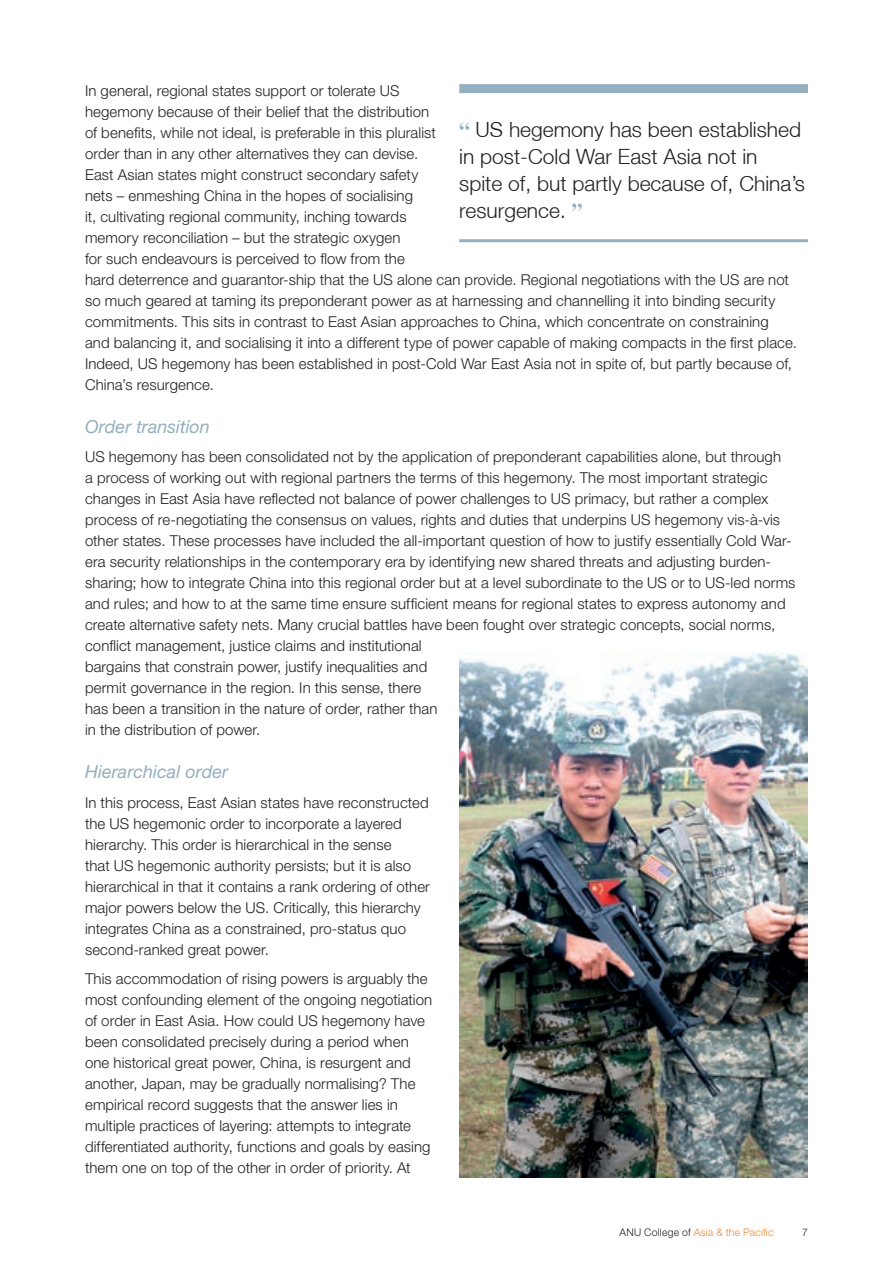
<style>
.page{position:relative;width:893px;height:1263px;background:#fff}
.page>*{position:absolute;margin:0;border:0;box-sizing:border-box;transform-origin:0 0}
.Pull_quote{font:300 21px/27px "Helvetica Neue LT";color:#231f20}
.t1{font:italic 18px "Helvetica Neue LT Std";letter-spacing:.005em;color:#94afbd}
.Body{font:300 15px/21px "Helvetica Neue LT Std";letter-spacing:.005em;color:#231f20}
.t2{font:300 10.5px "Helvetica Neue LT Std";letter-spacing:.02em;color:#ee8730}
.t3{font:300 10.5px "Helvetica Neue LT Std";color:#231f20}
.s1{font-family:"Times";font-weight:700;color:#94afbd}
.s2{color:#231f20}
</style>
<div class="page">
<div style="left:459px;top:84px;width:349px;height:9px;background:#94afbd"></div>
<hr style="left:459px;top:239px;width:349px;height:3px;background:#94afbd">
<img style="left:459px;top:653px;width:349px;height:524px">
<p class="Body" style="left:85px;top:80px;width:713px">In general, regional states support or tolerate US<br>hegemony because of their belief that the distribution<br>of benefits, while not ideal, is preferable in this pluralist<br>order than in any other alternatives they can devise.<br>East Asian states might construct secondary safety<br>nets – enmeshing China in the hopes of socialising<br>it, cultivating regional community, inching towards<br>memory reconciliation – but the strategic oxygen<br>for such endeavours is perceived to flow from the<br>hard deterrence and guarantor-ship that the US alone can provide. Regional negotiations with the US are not so much geared at taming its preponderant power as at harnessing and channelling it into binding security commitments. This sits in contrast to East Asian approaches to China, which concentrate on constraining and balancing it, and socialising it into a different type of power capable of making compacts in the first place.<br>Indeed, US hegemony has been established in post-Cold War East Asia not in spite of, but partly because of, China’s resurgence.</p>
<h3 class="t1" style="left:85px;top:415px;width:126px">Order transition</h3>
<p class="Body" style="left:85px;top:446px;width:712px">US hegemony has been consolidated not by the application of preponderant capabilities alone, but through<br>a process of working out with regional partners the terms of this hegemony. The most important strategic changes in East Asia have reflected not balance of power challenges to US primacy, but rather a complex process of re-negotiating the consensus on values, rights and duties that underpins US hegemony vis-à-vis other states. These processes have included the all-important question of how to justify essentially Cold War&shy;era security relationships in the contemporary era by identifying new shared threats and adjusting burden&shy;sharing; how to integrate China into this regional order but at a level subordinate to the US or to US-led norms and rules; and how to at the same time ensure sufficient means for regional states to express autonomy and create alternative safety nets. Many crucial battles have been fought over strategic concepts, social norms, conflict management, justice claims and institutional<br>bargains that constrain power, justify inequalities and<br>permit governance in the region. In this sense, there<br>has been a transition in the nature of order, rather than<br>in the distribution of power.</p>
<h3 class="t1" style="left:85px;top:761px;width:145px">Hierarchical order</h3>
<p class="Body" style="left:85px;top:791px;width:346px">In this process, East Asian states have reconstructed the US hegemonic order to incorporate a layered hierarchy. This order is hierarchical in the sense<br>that US hegemonic authority persists; but it is also hierarchical in that it contains a rank ordering of other major powers below the US. Critically, this hierarchy integrates China as a constrained, pro-status quo second-ranked great power.</p>
<p class="Body" style="left:85px;top:968px;width:349px">This accommodation of rising powers is arguably the most confounding element of the ongoing negotiation of order in East Asia. How could US hegemony have been consolidated precisely during a period when one historical great power, China, is resurgent and another, Japan, may be gradually normalising? The empirical record suggests that the answer lies in multiple practices of layering: attempts to integrate differentiated authority, functions and goals by easing them one on top of the other in order of priority. At</p>
<p class="Pull_quote" style="left:459px;top:116px;width:347px"><span class="s1">“</span> US hegemony has been established in post-Cold War East Asia not in spite of, but partly because of, China’s resurgence. <span class="s1">”</span></p>
<p class="t2" style="left:620px;top:1225px;width:155px"><span class="s2">ANU College of</span> Asia &amp; the Pacific</p>
<p class="t3" style="left:802px;top:1225px;width:7px">7</p>
</div>
